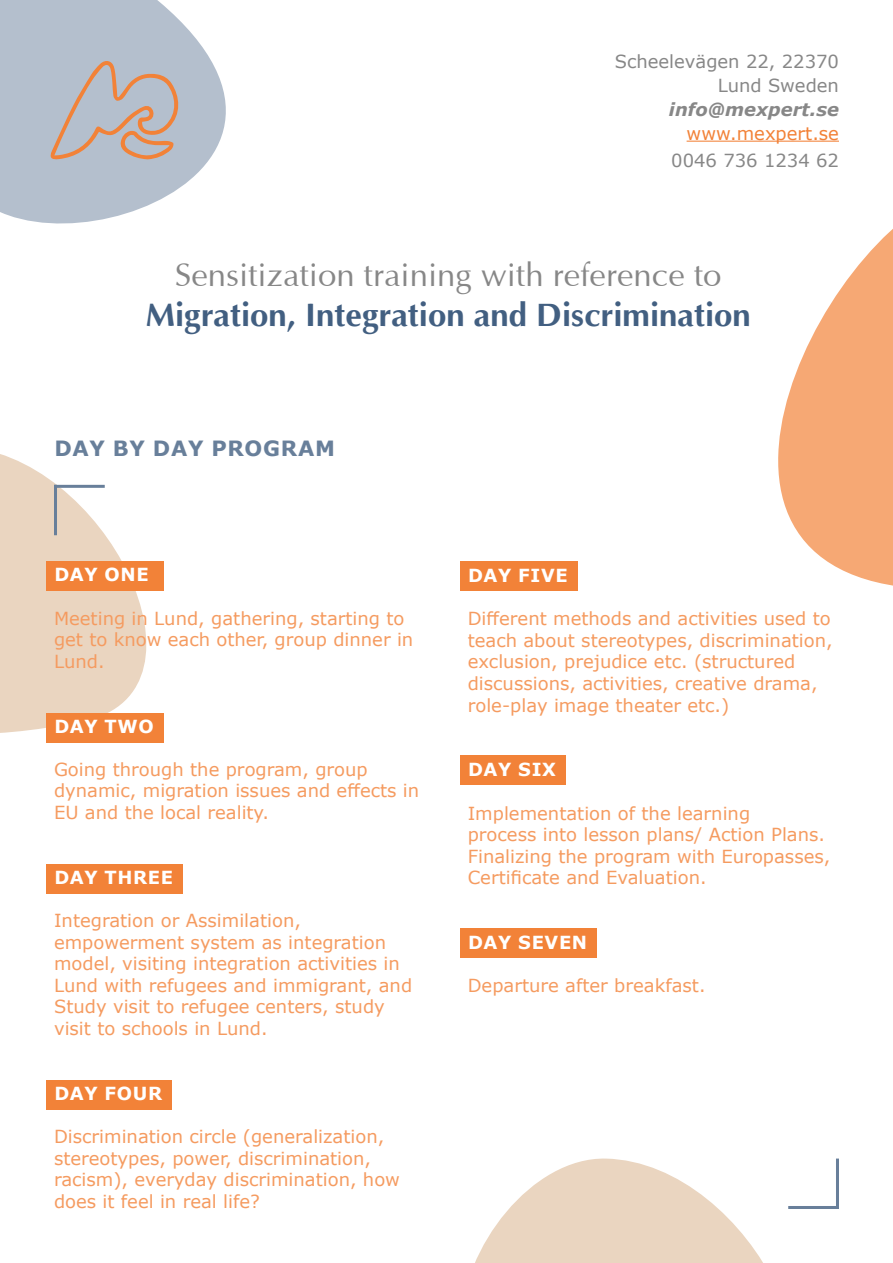
<style>
.page{position:relative;width:893px;height:1263px;background:#fff}
.page>*{position:absolute;margin:0;border:0;box-sizing:border-box;transform-origin:0 0}
.t1{font:700 33px "Optima";color:#425f81}
.t2{font:33px "Optima";color:#878787}
.t3{font:700 21px "Verdana";letter-spacing:.035em;color:#687f9a}
.t4{font:18px/21.6px "Verdana";color:#f59b60}
.t5{font:700 18px "Verdana";letter-spacing:.035em;color:#fff}
.t6{font:18px/24px "Verdana";color:#878787;text-align:right}
.t7{font:italic 700 18px "Verdana";color:#878787}
.t8{font:18px "Verdana";color:#f28238}
</style>
<div class="page">
<svg style="left:0;top:454px;width:164px;height:289px;fill:#ead5c0"></svg>
<svg style="left:475px;top:1158px;width:288px;height:105px;fill:#ead5c0"></svg>
<svg style="left:778px;top:229px;width:115px;height:357px;fill:#f6a874"></svg>
<svg style="left:0;top:0;width:226px;height:224px;fill:#b4bfcd"></svg>
<div style="left:46px;top:561px;width:117px;height:30px;background:#f28238"></div>
<div style="left:460px;top:561px;width:118px;height:30px;background:#f28238"></div>
<div style="left:460px;top:755px;width:106px;height:30px;background:#f28238"></div>
<div style="left:460px;top:928px;width:137px;height:30px;background:#f28238"></div>
<div style="left:46px;top:864px;width:137px;height:29px;background:#f28238"></div>
<div style="left:46px;top:1079px;width:125px;height:30px;background:#f28238"></div>
<div style="left:46px;top:713px;width:117px;height:30px;background:#f28238"></div>
<hr style="left:687px;top:141px;width:152px;height:1px;background:#f28238">
<hr style="left:54px;top:485px;width:51px;height:3px;background:#687f9a">
<hr style="left:54px;top:485px;width:3px;height:50px;background:#687f9a">
<hr style="left:788px;top:1206px;width:51px;height:3px;background:#687f9a">
<hr style="left:836px;top:1158px;width:3px;height:51px;background:#687f9a">
<svg style="left:49px;top:59px;width:133px;height:101px;background:#beb5b4"></svg>
<p class="t6" style="left:615px;top:49px;width:226px">Scheelevägen 22, 22370<br>Lund Sweden</p>
<p class="t7" style="left:669px;top:96px;width:172px">info@mexpert.se</p>
<p class="t8" style="left:687px;top:121px;width:154px">www.mexpert.se</p>
<p class="t6" style="left:671px;top:148px;width:169px">0046 736 1234 62</p>
<h1 class="t2" style="left:175px;top:258px;width:548px">Sensitization training with reference to</h1>
<h1 class="t1" style="left:146px;top:297px;width:607px">Migration, Integration and Discrimination</h1>
<p class="t3" style="left:54px;top:434px;width:282px">DAY BY DAY PROGRAM</p>
<p class="t5" style="left:54px;top:562px;width:96px">DAY ONE</p>
<p class="t4" style="left:54px;top:607px;width:361px">Meeting in Lund, gathering, starting to get to know each other, group dinner in<br>Lund.</p>
<p class="t5" style="left:54px;top:713px;width:101px">DAY TWO</p>
<p class="t4" style="left:54px;top:758px;width:367px">Going through the program, group dynamic, migration issues and effects in<br>EU and the local reality.</p>
<p class="t5" style="left:54px;top:864px;width:120px">DAY THREE</p>
<p class="t4" style="left:54px;top:909px;width:360px">Integration or Assimilation, empowerment system as integration model, visiting integration activities in Lund with refugees and immigrant, and Study visit to refugee centers, study visit to schools in Lund.</p>
<p class="t5" style="left:54px;top:1080px;width:109px">DAY FOUR</p>
<p class="t4" style="left:54px;top:1125px;width:347px">Discrimination circle (generalization, stereotypes, power, discrimination, racism), everyday discrimination, how does it feel in real life?</p>
<p class="t5" style="left:468px;top:563px;width:101px">DAY FIVE</p>
<p class="t4" style="left:468px;top:608px;width:366px">Different methods and activities used to teach about stereotypes, discrimination, exclusion, prejudice etc. (structured discussions, activities, creative drama, role-play image theater etc.)</p>
<p class="t5" style="left:468px;top:757px;width:89px">DAY SIX</p>
<p class="t4" style="left:468px;top:802px;width:364px">Implementation of the learning<br>process into lesson plans/ Action Plans.<br>Finalizing the program with Europasses, Certificate and Evaluation.</p>
<p class="t5" style="left:468px;top:930px;width:121px">DAY SEVEN</p>
<p class="t4" style="left:468px;top:975px;width:239px">Departure after breakfast.</p>
</div>
